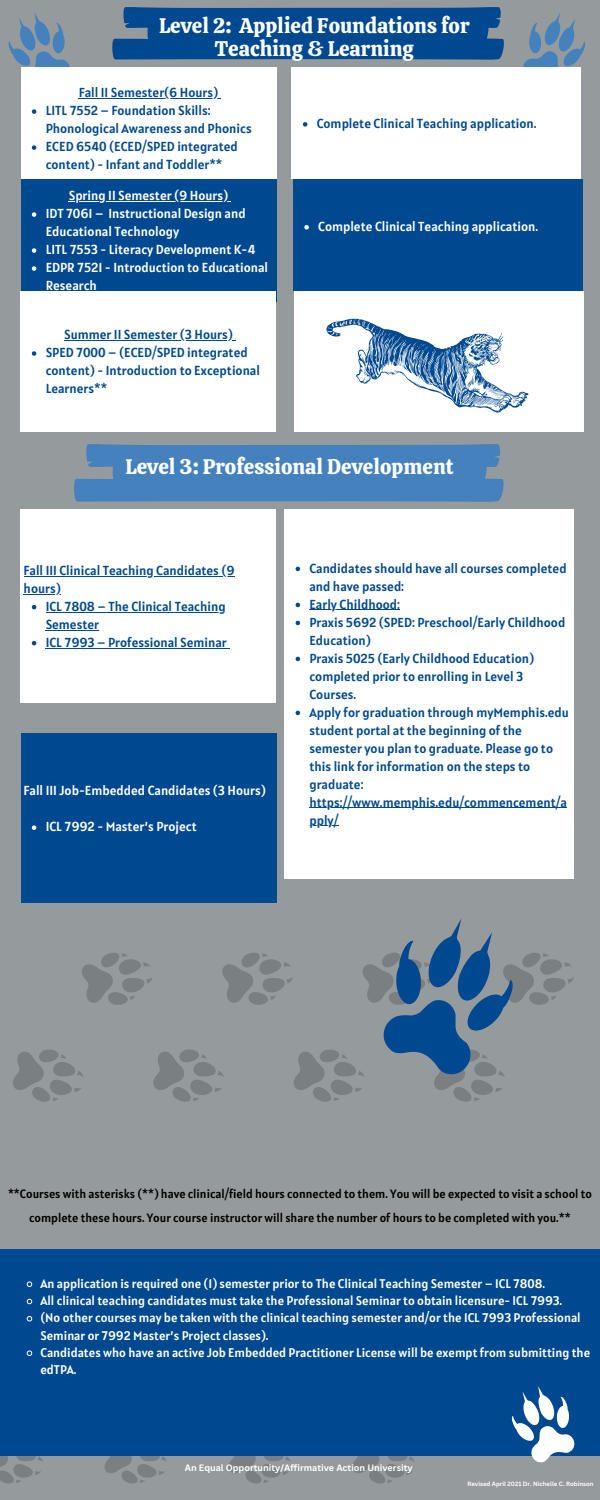
<style>
.page{position:relative;width:600px;height:1500px;background:#959a9d}
.page>*{position:absolute;margin:0;border:0;box-sizing:border-box;transform-origin:0 0}
.t1{font:21px/23.2px "Calistoga";color:#fff;text-align:center}
.t2{font:13px/18px "Alatsi";color:#004990}
.t3{font:13px/18px "Alatsi";color:#fff}
.t4{font:12.5px/17.2px "Alatsi";color:#fff}
.t5{font:12px/24px "Alatsi";color:#000;text-align:center}
.t6{font:700 9px "Canva Sans";color:#fff}
.t7{font:700 6px "Canva Sans";color:#fff}
</style>
<div class="page">
<svg style="left:112px;top:7px;width:392px;height:53px;background:#0a4e90"></svg>
<svg style="left:8px;top:13px;width:62px;height:54px"></svg>
<svg style="left:523px;top:12px;width:63px;height:55px"></svg>
<svg style="left:74px;top:444px;width:430px;height:58px;background:#4a83ba"></svg>
<div style="left:21px;top:67px;width:255px;height:123px;background:#fff"></div>
<hr style="left:79px;top:98px;width:139px;height:1px;background:#004990">
<svg style="left:32px;top:109px;width:4px;height:5px"></svg>
<svg style="left:32px;top:145px;width:4px;height:5px"></svg>
<div style="left:292px;top:67px;width:289px;height:112px;background:#fff"></div>
<svg style="left:303px;top:122px;width:4px;height:5px"></svg>
<div style="left:21px;top:179px;width:255px;height:123px;background:#004990"></div>
<hr style="left:69px;top:201px;width:159px;height:1px;background:#fff">
<svg style="left:32px;top:212px;width:4px;height:5px"></svg>
<svg style="left:32px;top:248px;width:4px;height:5px"></svg>
<svg style="left:32px;top:266px;width:4px;height:5px"></svg>
<div style="left:293px;top:179px;width:289px;height:112px;background:#004990"></div>
<svg style="left:304px;top:225px;width:5px;height:5px"></svg>
<svg style="left:352px;top:1456px;width:62px;height:28px"></svg>
<svg style="left:228px;top:1456px;width:63px;height:28px"></svg>
<svg style="left:104px;top:1456px;width:63px;height:28px"></svg>
<svg style="left:0;top:1456px;width:43px;height:28px"></svg>
<div style="left:0;top:1250px;width:600px;height:206px;background:#004990"></div>
<svg style="left:26px;top:1281px;width:7px;height:6px"></svg>
<svg style="left:26px;top:1298px;width:7px;height:7px"></svg>
<svg style="left:26px;top:1316px;width:7px;height:6px"></svg>
<svg style="left:26px;top:1350px;width:7px;height:6px"></svg>
<svg style="left:511px;top:1386px;width:64px;height:77px"></svg>
<div style="left:21px;top:510px;width:255px;height:193px;background:#fff"></div>
<hr style="left:24px;top:576px;width:211px;height:1px;background:#004990">
<hr style="left:24px;top:594px;width:37px;height:1px;background:#004990">
<svg style="left:32px;top:605px;width:4px;height:4px"></svg>
<hr style="left:46px;top:612px;width:180px;height:1px;background:#004990">
<hr style="left:46px;top:630px;width:53px;height:1px;background:#004990">
<svg style="left:32px;top:641px;width:4px;height:4px"></svg>
<hr style="left:46px;top:648px;width:181px;height:1px;background:#004990">
<div style="left:284px;top:510px;width:290px;height:369px;background:#fff"></div>
<svg style="left:296px;top:567px;width:4px;height:4px"></svg>
<svg style="left:296px;top:603px;width:4px;height:4px"></svg>
<hr style="left:309px;top:609px;width:91px;height:1px;background:#004990">
<svg style="left:296px;top:621px;width:4px;height:4px"></svg>
<svg style="left:296px;top:657px;width:4px;height:4px"></svg>
<svg style="left:296px;top:711px;width:4px;height:4px"></svg>
<hr style="left:309px;top:807px;width:258px;height:1px;background:#004990">
<svg style="left:309px;top:825px;width:29px;height:1px"></svg>
<div style="left:21px;top:291px;width:255px;height:141px;background:#fff"></div>
<hr style="left:64px;top:340px;width:169px;height:1px;background:#004990">
<svg style="left:32px;top:351px;width:4px;height:5px"></svg>
<div style="left:294px;top:291px;width:290px;height:141px;background:#fff"></div>
<svg style="left:324px;top:318px;width:205px;height:155px"></svg>
<svg style="left:13px;top:919px;width:561px;height:183px"></svg>
<div style="left:21px;top:733px;width:255px;height:170px;background:#004990"></div>
<svg style="left:32px;top:825px;width:4px;height:5px"></svg>
<h1 class="t1" style="left:159px;top:14px;width:312px">Level 2: Applied Foundations for<br>Teaching &amp; Learning</h1>
<p class="t2" style="left:46px;top:84px;width:208px;text-indent:33px">Fall II Semester(6 Hours)<br>LITL 7552 – Foundation Skills:<br>Phonological Awareness and Phonics<br>ECED 6540 (ECED/SPED integrated content) - Infant and Toddler**</p>
<p class="t3" style="left:46px;top:187px;width:224px;text-indent:23px">Spring II Semester (9 Hours)<br>IDT 7061 – Instructional Design and<br>Educational Technology<br>LITL 7553 - Literacy Development K-4<br>EDPR 7521 - Introduction to Educational<br>Research</p>
<p class="t2" style="left:46px;top:326px;width:216px;text-indent:18px">Summer II Semester (3 Hours)<br>SPED 7000 – (ECED/SPED integrated content) - Introduction to Exceptional<br>Learners**</p>
<p class="t2" style="left:317px;top:114px;width:221px">Complete Clinical Teaching application.</p>
<p class="t3" style="left:318px;top:217px;width:221px">Complete Clinical Teaching application.</p>
<h1 class="t1" style="left:125px;top:455px;width:330px">Level 3: Professional Development</h1>
<p class="t2" style="left:24px;top:561px;width:212px">Fall III Clinical Teaching Candidates (9 hours)</p>
<p class="t2" style="left:46px;top:597px;width:183px">ICL 7808 – The Clinical Teaching<br>Semester<br>ICL 7993 – Professional Seminar</p>
<p class="t3" style="left:24px;top:782px;width:244px">Fall III Job-Embedded Candidates (3 Hours)</p>
<p class="t3" style="left:46px;top:818px;width:153px">ICL 7992 - Master’s Project</p>
<p class="t2" style="left:309px;top:559px;width:261px">Candidates should have all courses completed and have passed:<br>Early Childhood:<br>Praxis 5692 (SPED: Preschool/Early Childhood<br>Education)<br>Praxis 5025 (Early Childhood Education) completed prior to enrolling in Level 3<br>Courses.<br>Apply for graduation through myMemphis.edu student portal at the beginning of the semester you plan to graduate. Please go to this link for information on the steps to graduate: https://www.memphis.edu/commencement/a pply/</p>
<p class="t5" style="left:8px;top:1182px;width:585px">**Courses with asterisks (**) have clinical/field hours connected to them. You will be expected to visit a school to complete these hours. Your course instructor will share the number of hours to be completed with you.**</p>
<p class="t4" style="left:40px;top:1275px;width:551px">An application is required one (1) semester prior to The Clinical Teaching Semester – ICL 7808.<br>All clinical teaching candidates must take the Professional Seminar to obtain licensure- ICL 7993.<br>(No other courses may be taken with the clinical teaching semester and/or the ICL 7993 Professional Seminar or 7992 Master’s Project classes).<br>Candidates who have an active Job Embedded Practitioner License will be exempt from submitting the edTPA.</p>
<p class="t6" style="left:185px;top:1461px;width:229px">An Equal Opportunity/Affirmative Action University</p>
<p class="t7" style="left:467px;top:1479px;width:128px">Revised April 2021 Dr. Nichelle C. Robinson</p>
</div>
